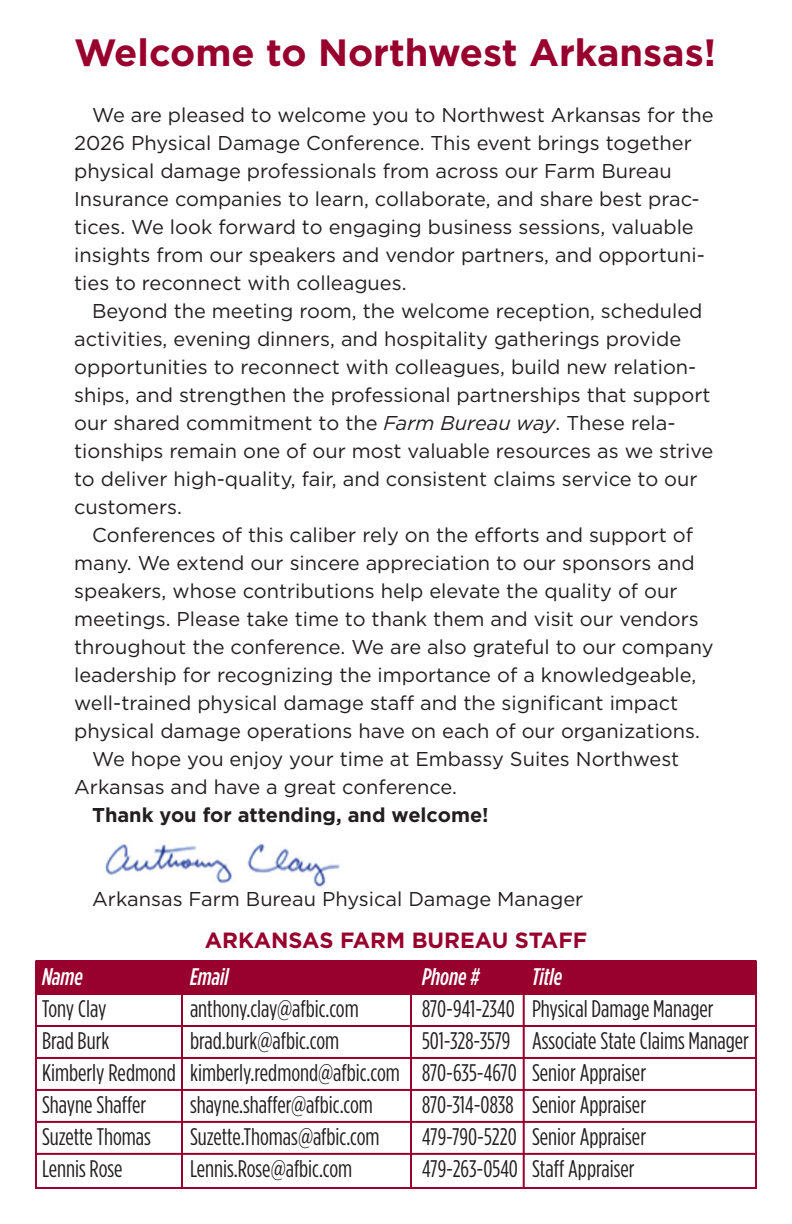
<style>
.page{position:relative;width:792px;height:1224px;background:#fff}
.page>*{position:absolute;margin:0;border:0;box-sizing:border-box;transform-origin:0 0}
.t1{font:700 38px "Gotham";color:#98012d}
.t2{font:24px/32px "Gotham Condensed";color:#231f20}
.t3{font:italic 500 24px "Gotham Condensed";color:#fff}
.t4{font:700 22px "Gotham";color:#98012d}
.t5{font:20px/28px "Gotham";color:#231f20}
.t6{font:700 20px "Gotham";color:#231f20}
.s1{font-style:italic}
</style>
<div class="page">
<div style="left:36px;top:960px;width:720px;height:35px;background:#98012d"></div>
<img style="left:105px;top:843px;width:235px;height:44px">
<div style="left:35px;top:960px;width:722px;height:229px;border:2px solid #98012d"></div>
<hr style="left:36px;top:1025px;width:721px;height:2px;background:#98012d">
<hr style="left:36px;top:1057px;width:721px;height:2px;background:#98012d">
<hr style="left:36px;top:1089px;width:721px;height:2px;background:#98012d">
<hr style="left:36px;top:1121px;width:721px;height:2px;background:#98012d">
<hr style="left:36px;top:1153px;width:721px;height:2px;background:#98012d">
<hr style="left:181px;top:995px;width:2px;height:193px;background:#98012d">
<hr style="left:410px;top:995px;width:2px;height:193px;background:#98012d">
<hr style="left:523px;top:995px;width:2px;height:193px;background:#98012d">
<h1 class="t1" style="left:74px;top:28px;width:644px">Welcome to Northwest Arkansas!</h1>
<p class="t5" style="left:74px;top:101px;width:641px;text-indent:18px">We are pleased to welcome you to Northwest Arkansas for the 2026 Physical Damage Conference. This event brings together physical damage professionals from across our Farm Bureau Insurance companies to learn, collaborate, and share best prac&shy;tices. We look forward to engaging business sessions, valuable insights from our speakers and vendor partners, and opportuni&shy;ties to reconnect with colleagues.</p>
<p class="t5" style="left:74px;top:297px;width:641px;text-indent:18px">Beyond the meeting room, the welcome reception, scheduled activities, evening dinners, and hospitality gatherings provide opportunities to reconnect with colleagues, build new relation&shy;ships, and strengthen the professional partnerships that support our shared commitment to the <span class="s1">Farm Bureau way</span>. These rela&shy;tionships remain one of our most valuable resources as we strive to deliver high-quality, fair, and consistent claims service to our customers.</p>
<p class="t5" style="left:92px;top:521px;width:603px">Conferences of this caliber rely on the efforts and support of</p>
<p class="t5" style="left:74px;top:549px;width:622px">many. We extend our sincere appreciation to our sponsors and</p>
<p class="t5" style="left:74px;top:577px;width:605px">speakers, whose contributions help elevate the quality of our</p>
<p class="t5" style="left:74px;top:605px;width:626px">meetings. Please take time to thank them and visit our vendors</p>
<p class="t5" style="left:74px;top:633px;width:641px">throughout the conference. We are also grateful to our company</p>
<p class="t5" style="left:74px;top:661px;width:624px">leadership for recognizing the importance of a knowledgeable,</p>
<p class="t5" style="left:74px;top:689px;width:606px">well-trained physical damage staff and the significant impact</p>
<p class="t5" style="left:74px;top:717px;width:627px">physical damage operations have on each of our organizations.</p>
<p class="t5" style="left:92px;top:745px;width:589px">We hope you enjoy your time at Embassy Suites Northwest</p>
<p class="t5" style="left:74px;top:773px;width:384px">Arkansas and have a great conference.</p>
<p class="t6" style="left:92px;top:802px;width:398px">Thank you for attending, and welcome!</p>
<p class="t5" style="left:92px;top:885px;width:493px">Arkansas Farm Bureau Physical Damage Manager</p>
<p class="t4" style="left:205px;top:925px;width:384px">ARKANSAS FARM BUREAU STAFF</p>
<p class="t3" style="left:42px;top:963px;width:42px">Name</p>
<p class="t3" style="left:190px;top:963px;width:40px">Email</p>
<p class="t3" style="left:422px;top:963px;width:59px">Phone #</p>
<p class="t3" style="left:532px;top:963px;width:32px">Title</p>
<p class="t2" style="left:42px;top:993px;width:66px">Tony Clay</p>
<p class="t2" style="left:190px;top:993px;width:170px">anthony.clay@afbic.com</p>
<p class="t2" style="left:422px;top:993px;width:293px">870-941-2340 Physical Damage Manager</p>
<p class="t2" style="left:42px;top:1025px;width:69px">Brad Burk</p>
<p class="t2" style="left:190px;top:1025px;width:151px">brad.burk@afbic.com</p>
<p class="t2" style="left:42px;top:1025px;width:708px;text-indent:380px">501-328-3579 Associate State Claims Manager<br>Kimberly Redmond kimberly.redmond@afbic.com 870-635-4670 Senior Appraiser<br>Shayne Shaffer</p>
<p class="t2" style="left:190px;top:1089px;width:184px">shayne.shaffer@afbic.com</p>
<p class="t2" style="left:422px;top:1089px;width:226px">870-314-0838 Senior Appraiser</p>
<p class="t2" style="left:42px;top:1121px;width:110px">Suzette Thomas</p>
<p class="t2" style="left:190px;top:1121px;width:191px">Suzette.Thomas@afbic.com</p>
<p class="t2" style="left:422px;top:1121px;width:226px">479-790-5220 Senior Appraiser</p>
<p class="t2" style="left:42px;top:1153px;width:82px">Lennis Rose</p>
<p class="t2" style="left:190px;top:1153px;width:164px">Lennis.Rose@afbic.com</p>
<p class="t2" style="left:422px;top:1153px;width:214px">479-263-0540 Staff Appraiser</p>
</div>
